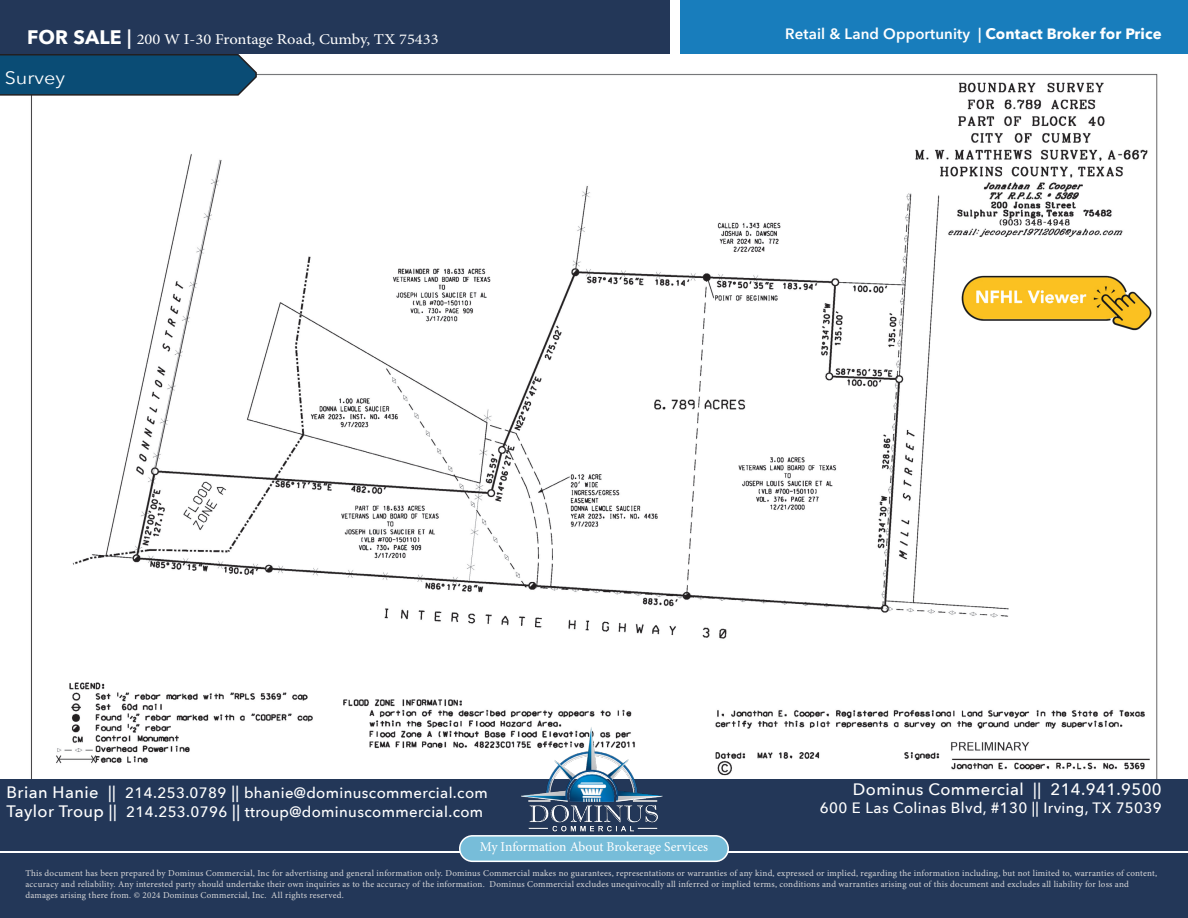
<style>
.page{position:relative;width:1188px;height:918px;background:#fff}
.page>*{position:absolute;margin:0;border:0;box-sizing:border-box;transform-origin:0 0}
.t1{font:700 19.5px "Avenir Next";letter-spacing:.01em;color:#fff}
.t2{font:18px "Avenir Next";color:#fff;scale:1.1 1}
.t3{font:500 16.5px "Avenir Next";letter-spacing:.025em;color:#fff}
.t4{font:500 15px "Avenir Next";letter-spacing:.025em;color:#fff}
.t5{font:600 15px "Avenir Next";letter-spacing:.01em;color:#fff}
.t6{font:15px "Minion Pro";color:#fff;scale:1.1 1}
.t7{font:13.5px "Minion Pro";letter-spacing:-.005em;color:#fff}
.t8{font:9px/10.8px "Minion Pro";letter-spacing:.025em;color:#d8d8d9}
.s1{font-weight:700}
.s2{font-family:"Avenir Next";font-weight:600;font-size:19.5px}
.s3{font-size:16.5px}
</style>
<div class="page">
<div style="left:0;top:853px;width:1188px;height:65px;background:#233758"></div>
<div style="left:680px;top:0;width:508px;height:54px;background:#187dbc"></div>
<div style="left:0;top:0;width:670px;height:54px;background:#233758"></div>
<img style="left:30px;top:73px;width:1128px;height:706px">
<div style="left:0;top:779px;width:1188px;height:71px;background:#233758"></div>
<svg style="left:0;top:54px;width:258px;height:42px;background:#165074"></svg>
<img style="left:518px;top:727px;width:147px;height:105px">
<div style="left:460px;top:836px;width:268px;height:25px;background:#77bdd9;border-radius:13px"></div>
<div style="left:459px;top:835px;width:270px;height:27px;border:2px solid #fff;border-radius:13px"></div>
<img style="left:945px;top:254px;width:213px;height:90px">
<h1 class="t1" style="left:27px;top:20px;width:96px">FOR SALE</h1>
<h3 class="t5" style="left:785px;top:21px;width:378px">Retail &amp; Land Opportunity | <span class="s1">Contact Broker for Price</span></h3>
<h3 class="t6" style="left:127px;top:29px;width:285px"><span class="s2">|</span> 200 W I-30 Frontage Road, Cumby, TX 75433</h3>
<p class="t2" style="left:5px;top:62px;width:56px">Survey</p>
<p class="t4" style="left:7px;top:780px;width:483px"><span class="s3">Brian Hanie ||</span> 214.253.0789 <span class="s3">||</span> bhanie@dominuscommercial.com</p>
<p class="t4" style="left:7px;top:799px;width:478px"><span class="s3">Taylor Troup ||</span> 214.253.0796 <span class="s3">||</span> ttroup@dominuscommercial.com</p>
<p class="t7" style="left:480px;top:838px;width:230px">My Information About Brokerage Services</p>
<p class="t3" style="left:853px;top:776px;width:310px">Dominus Commercial || 214.941.9500</p>
<p class="t4" style="left:820px;top:795px;width:343px">600 E Las Colinas Blvd, #130 || Irving, TX 75039</p>
<p class="t8" style="left:25px;top:868px;width:1133px">This document has been prepared by Dominus Commercial, Inc for advertising and general information only. Dominus Commercial makes no guarantees, representations or warranties of any kind, expressed or implied, regarding the information including, but not limited to, warranties of content, accuracy and reliability. Any interested party should undertake their own inquiries as to the accuracy of the information. Dominus Commercial excludes unequivocally all inferred or implied terms, conditions and warranties arising out of this document and excludes all liability for loss and damages arising there from. © 2024 Dominus Commercial, Inc. All rights reserved.</p>
</div>
